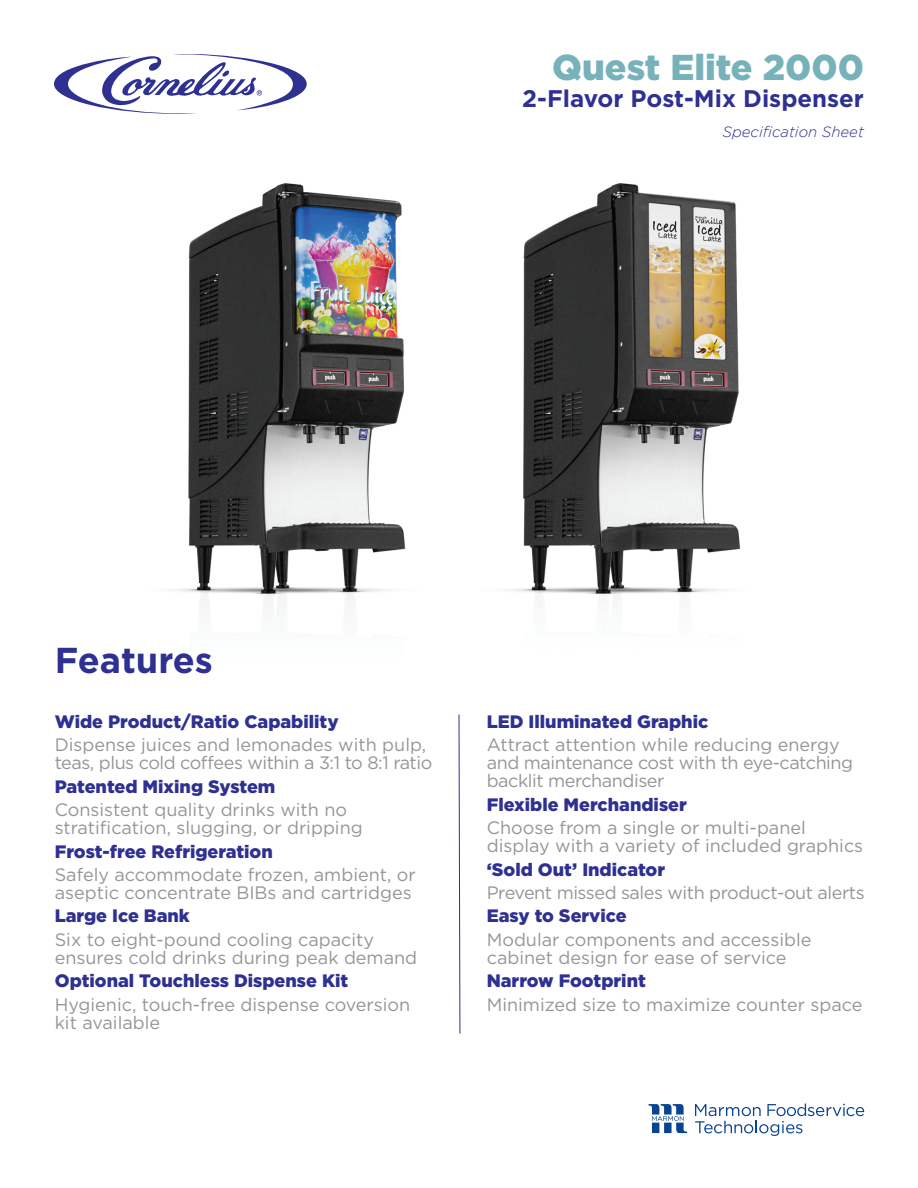
<style>
.page{position:relative;width:918px;height:1188px;background:#fff}
.page>*{position:absolute;margin:0;border:0;box-sizing:border-box;transform-origin:0 0}
.t1{font:900 36px "Gotham";color:#77b2bb}
.t2{font:700 36px "Gotham";color:#2e3092}
.t3{font:700 24px "Gotham";color:#2e3092}
.Features_Body{font:18px/18px "Gotham";color:#939698}
.Features_Body-2{font:900 18px "Gotham";color:#2e3092}
.Features_Body-3{font:18px/18px "Gotham";letter-spacing:-.025em;color:#939698}
.t4{font:italic 300 15px "Gotham";color:#2e3092}
</style>
<div class="page">
<img style="left:171px;top:183px;width:569px;height:428px">
<svg style="left:54px;top:54px;width:253px;height:60px"></svg>
<svg style="left:459px;top:714px;width:1px;height:320px"></svg>
<svg style="left:649px;top:1104px;width:38px;height:29px"></svg>
<svg style="left:695px;top:1104px;width:169px;height:32px"></svg>
<p class="t1" style="left:552px;top:47px;width:313px">Quest Elite 2000</p>
<p class="t3" style="left:522px;top:82px;width:343px">2-Flavor Post-Mix Dispenser</p>
<p class="t4" style="left:723px;top:123px;width:143px">Specification Sheet</p>
<p class="t2" style="left:55px;top:636px;width:160px">Features</p>
<p class="Features_Body-2" style="left:55px;top:711px;width:285px">Wide Product/Ratio Capability</p>
<p class="Features_Body" style="left:55px;top:736px;width:379px">Dispense juices and lemonades with pulp, teas, plus cold coffees within a 3:1 to 8:1 ratio</p>
<p class="Features_Body-2" style="left:55px;top:776px;width:222px">Patented Mixing System</p>
<p class="Features_Body" style="left:55px;top:801px;width:309px">Consistent quality drinks with no stratification, slugging, or dripping</p>
<p class="Features_Body-2" style="left:55px;top:841px;width:220px">Frost-free Refrigeration</p>
<p class="Features_Body" style="left:55px;top:865px;width:363px">Safely accommodate frozen, ambient, or aseptic concentrate BIBs and cartridges</p>
<p class="Features_Body-2" style="left:55px;top:906px;width:137px">Large Ice Bank</p>
<p class="Features_Body" style="left:55px;top:930px;width:364px">Six to eight-pound cooling capacity ensures cold drinks during peak demand</p>
<p class="Features_Body-2" style="left:55px;top:970px;width:295px">Optional Touchless Dispense Kit</p>
<p class="Features_Body" style="left:55px;top:995px;width:357px">Hygienic, touch-free dispense coversion kit available</p>
<p class="Features_Body-2" style="left:487px;top:711px;width:223px">LED Illuminated Graphic</p>
<p class="Features_Body-3" style="left:487px;top:736px;width:368px">Attract attention while reducing energy and maintenance cost with th eye-catching backlit merchandiser</p>
<p class="Features_Body-2" style="left:487px;top:794px;width:202px">Flexible Merchandiser</p>
<p class="Features_Body" style="left:487px;top:819px;width:378px">Choose from a single or multi-panel display with a variety of included graphics</p>
<p class="Features_Body-2" style="left:487px;top:859px;width:180px">‘Sold Out’ Indicator</p>
<p class="Features_Body-3" style="left:487px;top:883px;width:380px">Prevent missed sales with product-out alerts</p>
<p class="Features_Body-2" style="left:487px;top:906px;width:142px">Easy to Service</p>
<p class="Features_Body" style="left:487px;top:930px;width:326px">Modular components and accessible cabinet design for ease of service</p>
<p class="Features_Body-2" style="left:487px;top:970px;width:161px">Narrow Footprint</p>
<p class="Features_Body" style="left:487px;top:995px;width:377px">Minimized size to maximize counter space</p>
</div>
